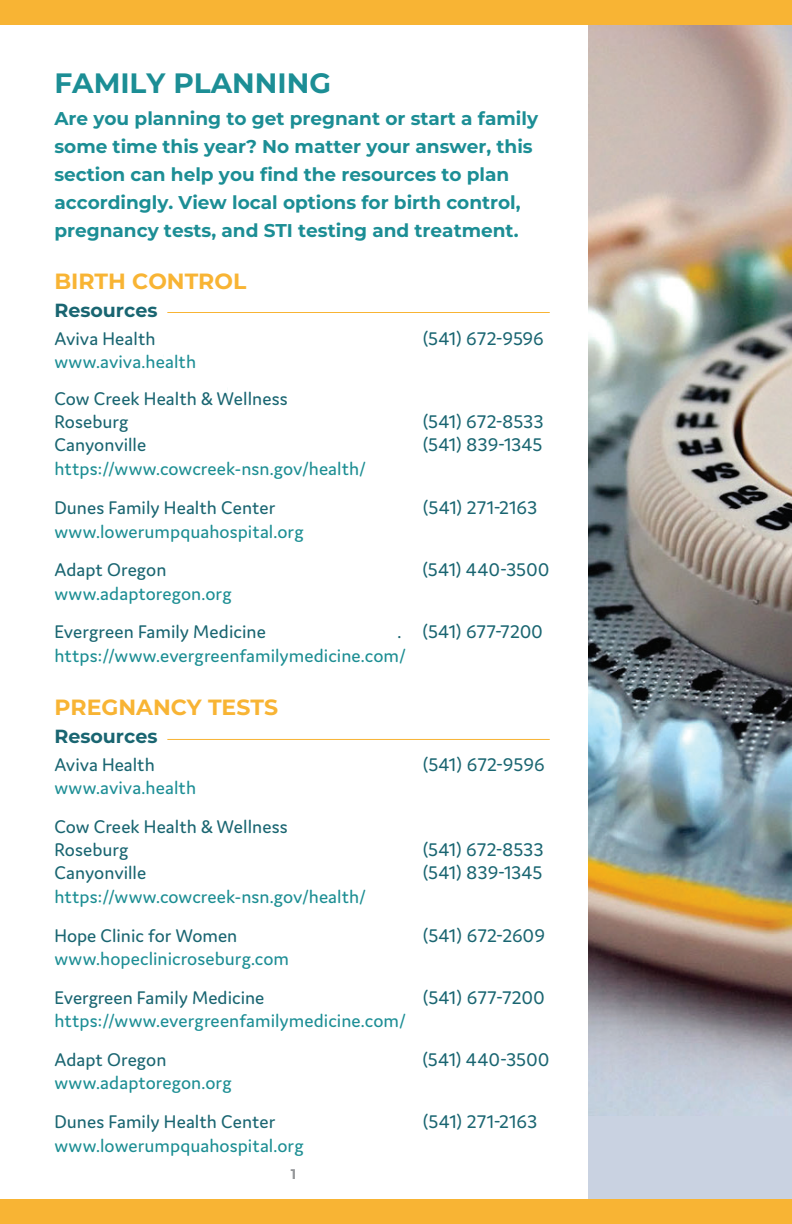
<style>
.page{position:relative;width:792px;height:1224px;background:#fff}
.page>*{position:absolute;margin:0;border:0;box-sizing:border-box;transform-origin:0 0}
.t1{font:100 28px "Montserrat";color:#1c8e95}
.t2{font:100 22px "Montserrat";color:#f8b434}
.t3{font:19.6px "Domus";color:#196571}
.t4{font:19.6px/23.2px "Domus";letter-spacing:.005em;color:#1c8e93}
.t5{font:19.6px "Domus";letter-spacing:.005em;color:#1c8e95}
.t6{font:100 19px "Montserrat";color:#196571}
.t7{font:100 18.4px/28px "Montserrat";color:#1c8e95}
.t8{font:100 14px "Montserrat";color:#939598}
.s1{color:#196571}
</style>
<div class="page">
<div style="left:588px;top:25px;width:204px;height:1174px;background:#c9d2e1"></div>
<img style="left:588px;top:25px;width:204px;height:1076px">
<div style="left:0;top:0;width:792px;height:25px;background:#f8b434"></div>
<div style="left:0;top:1199px;width:792px;height:25px;background:#f8b434"></div>
<hr style="left:167px;top:312px;width:383px;height:1px;background:#f8b434">
<hr style="left:167px;top:739px;width:383px;height:1px;background:#f8b434">
<p class="t1" style="left:54px;top:65px;width:278px">FAMILY PLANNING</p>
<p class="t7" style="left:54px;top:104px;width:485px">Are you planning to get pregnant or start a family some time this year? No matter your answer, this section can help you find the resources to plan accordingly. View local options for birth control, pregnancy tests, and STI testing and treatment.</p>
<p class="t2" style="left:54px;top:267px;width:193px">BIRTH CONTROL</p>
<p class="t6" style="left:54px;top:297px;width:105px">Resources</p>
<p class="t3" style="left:54px;top:328px;width:103px">Aviva Health</p>
<p class="t3" style="left:423px;top:328px;width:122px">(541) 672-9596</p>
<p class="t5" style="left:54px;top:351px;width:143px">www.aviva.health</p>
<p class="t3" style="left:54px;top:388px;width:235px">Cow Creek Health &amp; Wellness</p>
<p class="t3" style="left:54px;top:411px;width:76px">Roseburg</p>
<p class="t3" style="left:423px;top:411px;width:123px">(541) 672-8533</p>
<p class="t3" style="left:54px;top:434px;width:93px">Canyonville</p>
<p class="t3" style="left:423px;top:434px;width:121px">(541) 839-1345</p>
<p class="t4" style="left:54px;top:457px;width:313px">https://www.cowcreek-nsn.gov/health/</p>
<p class="t3" style="left:54px;top:497px;width:222px">Dunes Family Health Center</p>
<p class="t3" style="left:423px;top:497px;width:116px">(541) 271-2163</p>
<p class="t4" style="left:54px;top:519px;width:251px">www.lowerumpquahospital.org</p>
<p class="t3" style="left:54px;top:559px;width:114px">Adapt Oregon</p>
<p class="t3" style="left:422px;top:559px;width:129px">(541) 440-3500</p>
<p class="t4" style="left:54px;top:581px;width:179px">www.adaptoregon.org</p>
<p class="t3" style="left:54px;top:621px;width:213px">Evergreen Family Medicine</p>
<p class="t4" style="left:54px;top:620px;width:490px;text-indent:343px"><span class="s1">. (541) 677-7200 </span>https://www.evergreenfamilymedicine.com/</p>
<p class="t2" style="left:54px;top:693px;width:225px">PREGNANCY TESTS</p>
<p class="t6" style="left:54px;top:723px;width:105px">Resources</p>
<p class="t3" style="left:54px;top:754px;width:102px">Aviva Health</p>
<p class="t3" style="left:423px;top:754px;width:124px">(541) 672-9596</p>
<p class="t5" style="left:54px;top:777px;width:143px">www.aviva.health</p>
<p class="t3" style="left:54px;top:816px;width:235px">Cow Creek Health &amp; Wellness</p>
<p class="t3" style="left:54px;top:839px;width:76px">Roseburg</p>
<p class="t3" style="left:423px;top:839px;width:123px">(541) 672-8533</p>
<p class="t3" style="left:54px;top:862px;width:93px">Canyonville</p>
<p class="t3" style="left:423px;top:862px;width:121px">(541) 839-1345</p>
<p class="t4" style="left:54px;top:885px;width:313px">https://www.cowcreek-nsn.gov/health/</p>
<p class="t3" style="left:54px;top:925px;width:184px">Hope Clinic for Women</p>
<p class="t3" style="left:423px;top:925px;width:124px">(541) 672-2609</p>
<p class="t5" style="left:54px;top:948px;width:236px">www.hopeclinicroseburg.com</p>
<p class="t3" style="left:54px;top:987px;width:212px">Evergreen Family Medicine</p>
<p class="t3" style="left:423px;top:987px;width:124px">(541) 677-7200</p>
<p class="t5" style="left:54px;top:1010px;width:353px">https://www.evergreenfamilymedicine.com/</p>
<p class="t3" style="left:54px;top:1049px;width:114px">Adapt Oregon</p>
<p class="t3" style="left:422px;top:1049px;width:129px">(541) 440-3500</p>
<p class="t4" style="left:54px;top:1071px;width:179px">www.adaptoregon.org</p>
<p class="t3" style="left:54px;top:1111px;width:222px">Dunes Family Health Center</p>
<p class="t3" style="left:423px;top:1111px;width:116px">(541) 271-2163</p>
<p class="t4" style="left:54px;top:1134px;width:251px">www.lowerumpquahospital.org</p>
<p class="t8" style="left:291px;top:1164px;width:7px">1</p>
</div>
